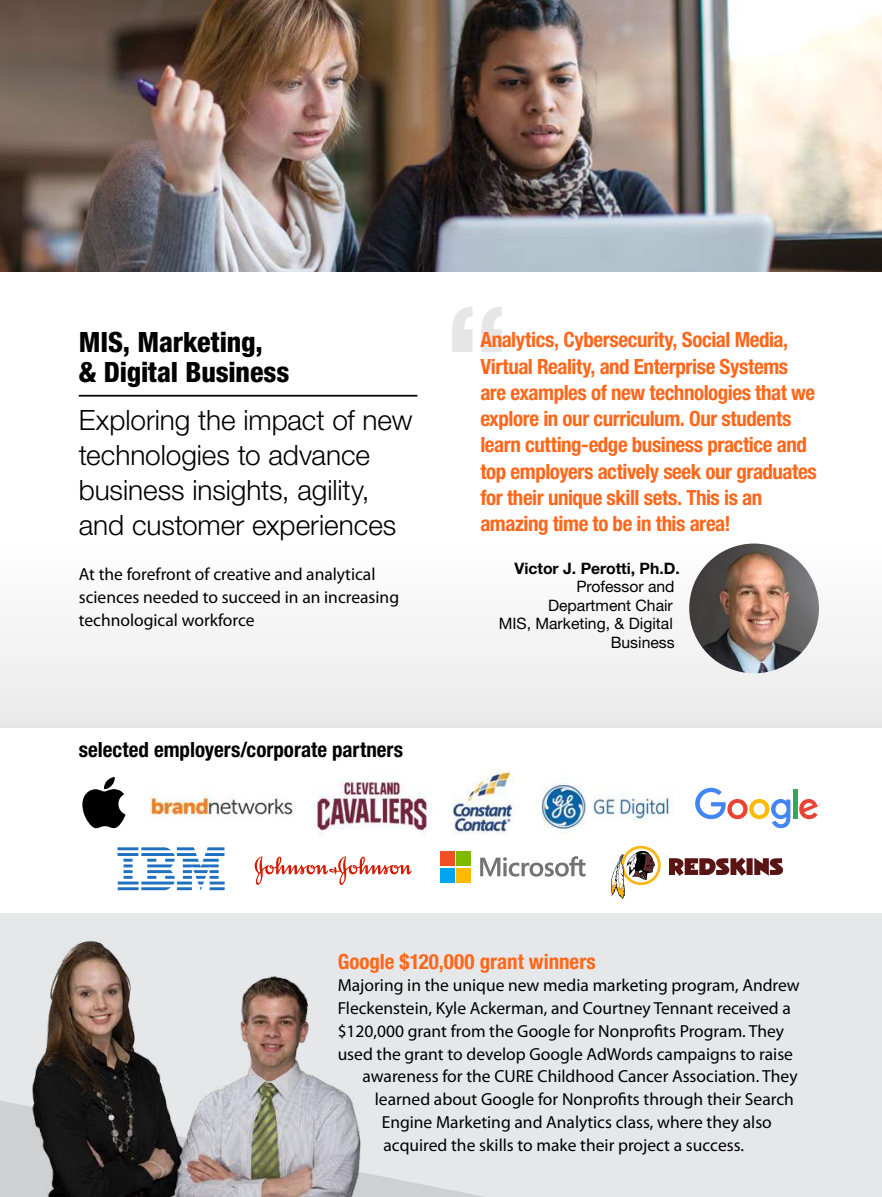
<style>
.page{position:relative;width:882px;height:1197px;background:#fff}
.page>*{position:absolute;margin:0;border:0;box-sizing:border-box;transform-origin:0 0}
.t1{font:800 condensed 131.25px "Helvetica Neue LT Std";color:#000}
.t2{font:300 28px/35px "Helvetica Neue LT Std";letter-spacing:-.005em;color:#000}
.t3{font:800 condensed 28px/29.8px "Helvetica Neue LT Std";letter-spacing:-.005em;color:#000}
.t4{font:700 condensed 21px/26.2px "Helvetica Neue LT Std";letter-spacing:-.02em;color:#ff671b}
.t5{font:700 condensed 21px "Helvetica Neue LT Std";color:#000}
.t6{font:700 condensed 21px "Helvetica Neue LT Std";color:#ff671b}
.t7{font:17.5px/22.8px "Myriad Pro";color:#000}
.t8{font:15.75px/18.4px "Helvetica Neue LT Std";color:#000;text-align:right}
.t9{font:700 15.75px "Helvetica Neue LT Std";color:#000}
</style>
<div class="page">
<div style="left:0;top:544px;width:882px;height:183px;background:#f3f4f4"></div>
<img style="left:0;top:0;width:882px;height:271px">
<div style="left:0;top:914px;width:882px;height:283px;background:#e6e7e8"></div>
<svg style="left:413px;top:1183px;width:71px;height:14px"></svg>
<img style="left:0;top:941px;width:413px;height:256px">
<img style="left:453px;top:771px;width:78px;height:64px">
<hr style="left:793px;top:789px;width:4px;height:30px;background:#34a853">
<svg style="left:799px;top:799px;width:19px;height:20px"></svg>
<svg style="left:695px;top:788px;width:95px;height:40px"></svg>
<svg style="left:82px;top:777px;width:44px;height:51px"></svg>
<img style="left:148px;top:787px;width:148px;height:28px">
<img style="left:312px;top:776px;width:120px;height:58px">
<svg style="left:480px;top:856px;width:106px;height:21px"></svg>
<div style="left:440px;top:851px;width:15px;height:15px;background:#f25022"></div>
<div style="left:456px;top:851px;width:15px;height:15px;background:#7fba00"></div>
<div style="left:440px;top:868px;width:15px;height:15px;background:#00a4ef"></div>
<div style="left:456px;top:868px;width:15px;height:15px;background:#ffb900"></div>
<svg style="left:118px;top:847px;width:107px;height:43px"></svg>
<svg style="left:255px;top:856px;width:157px;height:29px"></svg>
<svg style="left:611px;top:846px;width:50px;height:53px"></svg>
<svg style="left:669px;top:858px;width:115px;height:18px"></svg>
<img style="left:538px;top:783px;width:49px;height:52px">
<img style="left:593px;top:796px;width:80px;height:25px">
<hr style="left:79px;top:395px;width:338px;height:2px;background:#000">
<img style="left:689px;top:544px;width:130px;height:129px;border-radius:65px">
<h2 class="t3" style="left:79px;top:327px;width:212px">MIS, Marketing,<br>&amp; Digital Business</h2>
<h2 class="t2" style="left:79px;top:402px;width:335px">Exploring the impact of new technologies to advance business insights, agility, and customer experiences</h2>
<p class="t7" style="left:79px;top:563px;width:322px">At the forefront of creative and analytical sciences needed to succeed in an increasing technological workforce</p>
<p class="t5" style="left:79px;top:737px;width:326px">selected employers/corporate partners</p>
<h1 class="t1" style="left:445px;top:272px;width:65px">“</h1>
<p class="t4" style="left:480px;top:327px;width:338px">Analytics, Cybersecurity, Social Media, Virtual Reality, and Enterprise Systems are examples of new technologies that we explore in our curriculum. Our students learn cutting-edge business practice and top employers actively seek our graduates for their unique skill sets. This is an amazing time to be in this area!</p>
<p class="t9" style="left:514px;top:559px;width:167px">Victor J. Perotti, Ph.D.</p>
<p class="t8" style="left:499px;top:577px;width:177px">Professor and<br>Department Chair<br>MIS, Marketing, &amp; Digital<br>Business</p>
<p class="t6" style="left:338px;top:949px;width:260px">Google $120,000 grant winners</p>
<p class="t7" style="left:338px;top:974px;width:464px">Majoring in the unique new media marketing program, Andrew</p>
<p class="t7" style="left:338px;top:997px;width:455px">Fleckenstein, Kyle Ackerman, and Courtney Tennant received a</p>
<p class="t7" style="left:338px;top:1019px;width:448px">$120,000 grant from the Google for Nonprofits Program. They</p>
<p class="t7" style="left:338px;top:1042px;width:457px">used the grant to develop Google AdWords campaigns to raise</p>
<p class="t7" style="left:363px;top:1065px;width:437px">awareness for the CURE Childhood Cancer Association. They</p>
<p class="t7" style="left:375px;top:1088px;width:421px">learned about Google for Nonprofits through their Search</p>
<p class="t7" style="left:382px;top:1110px;width:392px">Engine Marketing and Analytics class, where they also</p>
<p class="t7" style="left:384px;top:1133px;width:362px">acquired the skills to make their project a success.</p>
</div>
